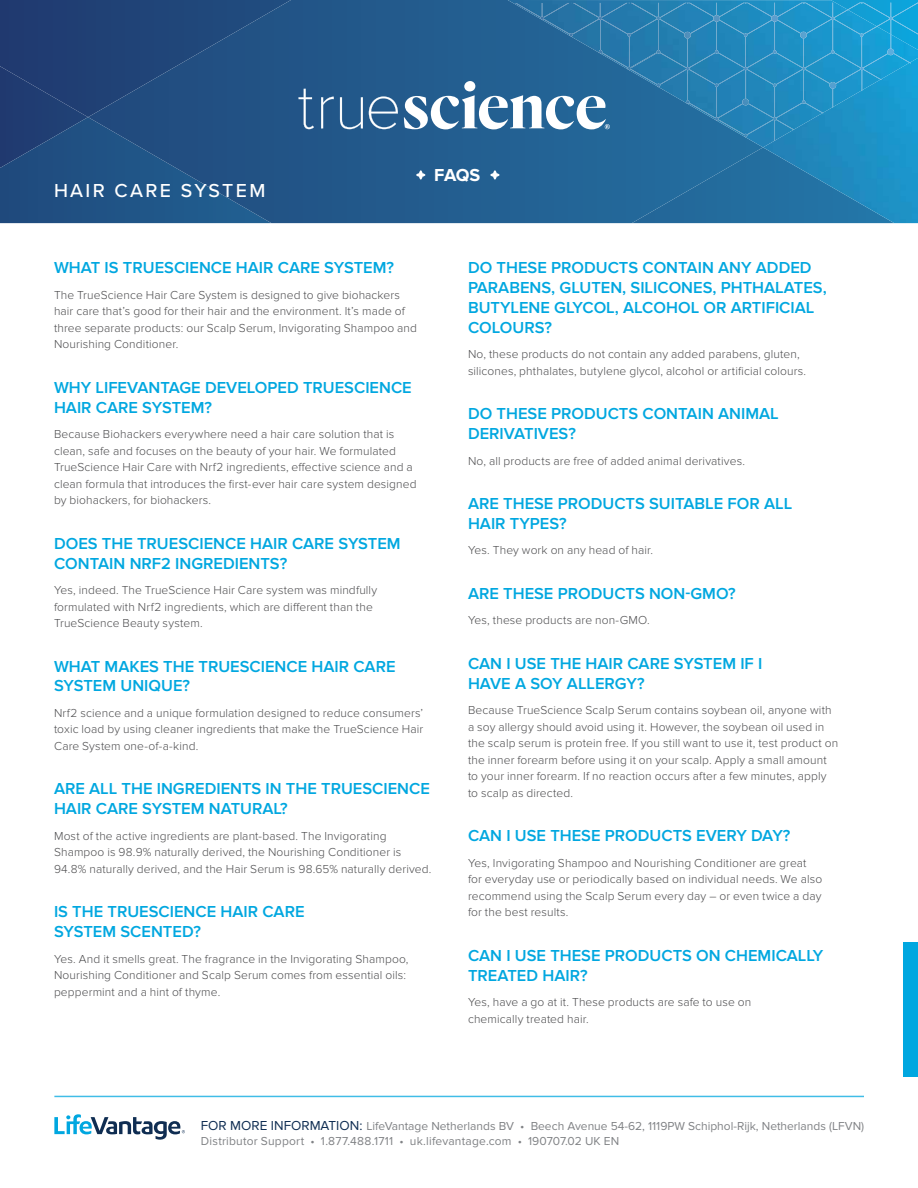
<style>
.page{position:relative;width:918px;height:1188px;background:#fff}
.page>*{position:absolute;margin:0;border:0;box-sizing:border-box;transform-origin:0 0}
.t1{font:500 19.5px "Proxima Nova";letter-spacing:.12em;color:#fff}
.t2{font:700 18px "Proxima Nova";color:#fff}
.t3{font:600 16.5px/19.8px "Proxima Nova";color:#00a7e0}
.t4{font:300 12px/16.5px "Proxima Nova";letter-spacing:.01em;color:#4d4d4f}
.t5{font:12px/14.2px "Proxima Nova";color:#808285}
.s1{font-size:13.5px;color:#0f2d52}
</style>
<div class="page">
<hr style="left:54px;top:1096px;width:810px;height:1px;background:#00a7e0">
<svg style="left:54px;top:1114px;width:131px;height:26px"></svg>
<div style="left:903px;top:943px;width:15px;height:134px;background:#00a7e0"></div>
<svg style="left:0;top:0;width:894px;height:223px;background:#204277"></svg>
<svg style="left:88px;top:0;width:675px;height:223px;background:#22588a"></svg>
<img style="left:508px;top:0;width:369px;height:67px">
<img style="left:763px;top:86px;width:155px;height:137px">
<img style="left:833px;top:57px;width:85px;height:29px">
<svg style="left:299px;top:89px;width:15px;height:40px"></svg>
<svg style="left:321px;top:97px;width:13px;height:31px"></svg>
<svg style="left:340px;top:97px;width:23px;height:32px"></svg>
<svg style="left:369px;top:96px;width:29px;height:33px"></svg>
<svg style="left:404px;top:81px;width:111px;height:48px"></svg>
<svg style="left:416px;top:170px;width:9px;height:10px"></svg>
<svg style="left:490px;top:170px;width:9px;height:10px"></svg>
<img style="left:833px;top:63px;width:78px;height:78px">
<img style="left:515px;top:3px;width:318px;height:138px">
<img style="left:571px;top:3px;width:347px;height:54px">
<h1 class="t1" style="left:54px;top:176px;width:213px">HAIR CARE SYSTEM</h1>
<h2 class="t2" style="left:434px;top:165px;width:48px">FAQS</h2>
<h3 class="t3" style="left:54px;top:258px;width:342px">WHAT IS TRUESCIENCE HAIR CARE SYSTEM?</h3>
<p class="t4" style="left:54px;top:287px;width:365px">The TrueScience Hair Care System is designed to give biohackers hair care that’s good for their hair and the environment. It’s made of three separate products: our Scalp Serum, Invigorating Shampoo and Nourishing Conditioner.</p>
<h3 class="t3" style="left:54px;top:378px;width:359px">WHY LIFEVANTAGE DEVELOPED TRUESCIENCE<br>HAIR CARE SYSTEM?</h3>
<p class="t4" style="left:54px;top:426px;width:364px">Because Biohackers everywhere need a hair care solution that is clean, safe and focuses on the beauty of your hair. We formulated TrueScience Hair Care with Nrf2 ingredients, effective science and a clean formula that introduces the first-ever hair care system designed by biohackers, for biohackers.</p>
<h3 class="t3" style="left:54px;top:534px;width:348px">DOES THE TRUESCIENCE HAIR CARE SYSTEM<br>CONTAIN NRF2 INGREDIENTS?</h3>
<p class="t4" style="left:54px;top:582px;width:325px">Yes, indeed. The TrueScience Hair Care system was mindfully formulated with Nrf2 ingredients, which are different than the<br>TrueScience Beauty system.</p>
<h3 class="t3" style="left:54px;top:656px;width:343px">WHAT MAKES THE TRUESCIENCE HAIR CARE<br>SYSTEM UNIQUE?</h3>
<p class="t4" style="left:54px;top:705px;width:371px;text-align:justify">Nrf2 science and a unique formulation designed to reduce consumers’ toxic load by using cleaner ingredients that make the TrueScience Hair Care System one-of-a-kind.</p>
<h3 class="t3" style="left:54px;top:779px;width:377px">ARE ALL THE INGREDIENTS IN THE TRUESCIENCE<br>HAIR CARE SYSTEM NATURAL?</h3>
<p class="t4" style="left:54px;top:828px;width:379px">Most of the active ingredients are plant-based. The Invigorating<br>Shampoo is 98.9% naturally derived, the Nourishing Conditioner is<br>94.8% naturally derived, and the Hair Serum is 98.65% naturally derived.</p>
<h3 class="t3" style="left:54px;top:902px;width:252px">IS THE TRUESCIENCE HAIR CARE<br>SYSTEM SCENTED?</h3>
<p class="t4" style="left:54px;top:950px;width:356px">Yes. And it smells great. The fragrance in the Invigorating Shampoo,<br>Nourishing Conditioner and Scalp Serum comes from essential oils: peppermint and a hint of thyme.</p>
<h3 class="t3" style="left:468px;top:258px;width:360px">DO THESE PRODUCTS CONTAIN ANY ADDED<br>PARABENS, GLUTEN, SILICONES, PHTHALATES,<br>BUTYLENE GLYCOL, ALCOHOL OR ARTIFICIAL<br>COLOURS?</h3>
<p class="t4" style="left:468px;top:346px;width:340px">No, these products do not contain any added parabens, gluten, silicones, phthalates, butylene glycol, alcohol or artificial colours.</p>
<h3 class="t3" style="left:468px;top:404px;width:312px">DO THESE PRODUCTS CONTAIN ANIMAL<br>DERIVATIVES?</h3>
<p class="t4" style="left:468px;top:452px;width:279px">No, all products are free of added animal derivatives.</p>
<h3 class="t3" style="left:468px;top:494px;width:326px">ARE THESE PRODUCTS SUITABLE FOR ALL<br>HAIR TYPES?</h3>
<p class="t4" style="left:468px;top:542px;width:187px">Yes. They work on any head of hair.</p>
<h3 class="t3" style="left:468px;top:584px;width:269px">ARE THESE PRODUCTS NON-GMO?</h3>
<p class="t4" style="left:468px;top:612px;width:183px">Yes, these products are non-GMO.</p>
<h3 class="t3" style="left:468px;top:654px;width:296px">CAN I USE THE HAIR CARE SYSTEM IF I<br>HAVE A SOY ALLERGY?</h3>
<p class="t4" style="left:468px;top:702px;width:372px">Because TrueScience Scalp Serum contains soybean oil, anyone with a soy allergy should avoid using it. However, the soybean oil used in the scalp serum is protein free. If you still want to use it, test product on the inner forearm before using it on your scalp. Apply a small amount to your inner forearm. If no reaction occurs after a few minutes, apply to scalp as directed.</p>
<h3 class="t3" style="left:468px;top:826px;width:324px">CAN I USE THESE PRODUCTS EVERY DAY?</h3>
<p class="t4" style="left:468px;top:855px;width:356px">Yes, Invigorating Shampoo and Nourishing Conditioner are great for everyday use or periodically based on individual needs. We also recommend using the Scalp Serum every day – or even twice a day for the best results.</p>
<h3 class="t3" style="left:468px;top:946px;width:357px">CAN I USE THESE PRODUCTS ON CHEMICALLY<br>TREATED HAIR?</h3>
<p class="t4" style="left:468px;top:994px;width:285px">Yes, have a go at it. These products are safe to use on chemically treated hair.</p>
<p class="t5" style="left:201px;top:1119px;width:665px"><span class="s1">FOR MORE INFORMATION:</span> LifeVantage Netherlands BV • Beech Avenue 54-62, 1119PW Schiphol-Rijk, Netherlands (LFVN)<br>Distributor Support • 1.877.488.1711 • uk.lifevantage.com • 190707.02 UK EN</p>
</div>
